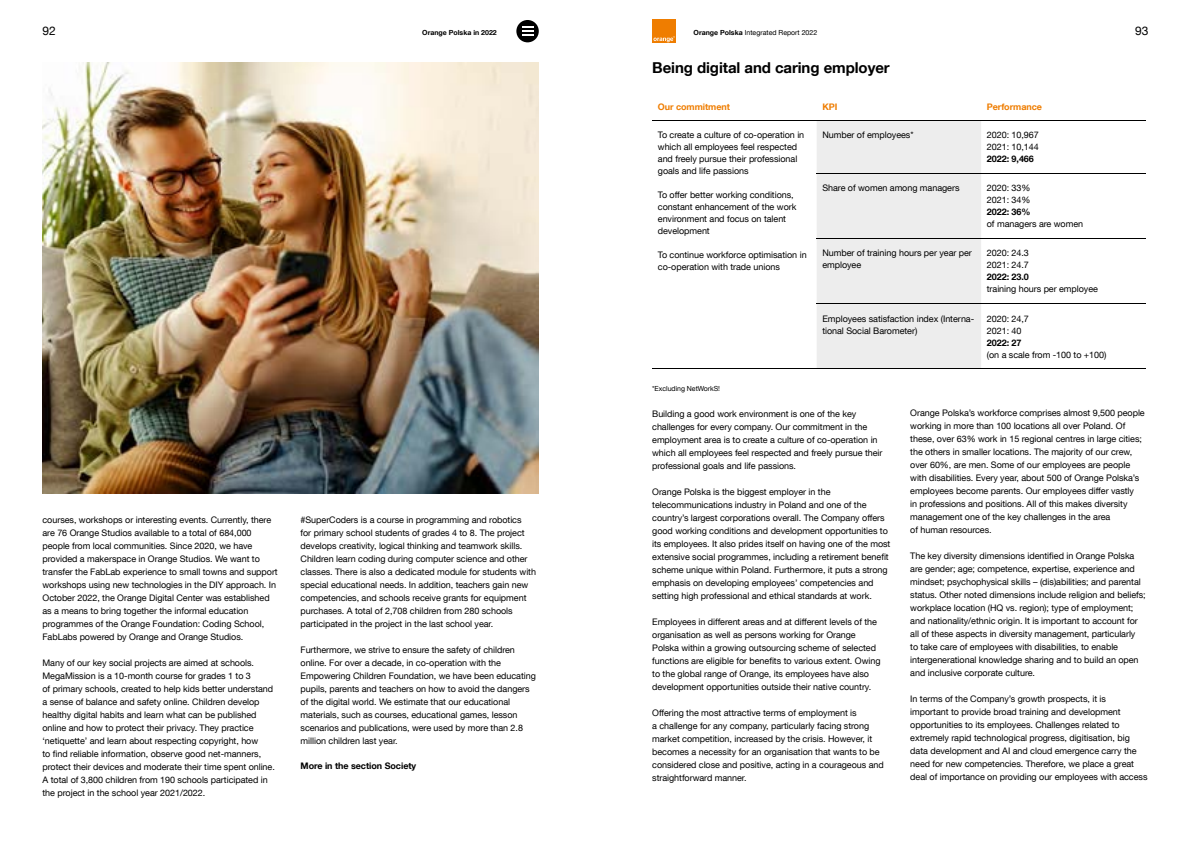
<style>
.page{position:relative;width:1191px;height:842px;background:#fff}
.page>*{position:absolute;margin:0;border:0;box-sizing:border-box;transform-origin:0 0}
.t1{font:700 15px "Helvetica Neue LT Com";letter-spacing:-.005em;color:#000}
.t2{font:12px "Helvetica Neue LT Com";color:#000}
.t3{font:9px/13px "Helvetica Neue LT Com";letter-spacing:-.005em;color:#000}
.t4{font:700 9px "Helvetica Neue LT Com";letter-spacing:-.005em;color:#000}
.t5{font:700 9px "Helvetica Neue LT Com";letter-spacing:-.005em;color:#ef7d00}
.t6{font:7px "Helvetica Neue LT Com";color:#000}
.t7{font:700 7px "Helvetica Neue LT Com";color:#000}
.s1{font-weight:700}
</style>
<div class="page">
<div style="left:516px;top:20px;width:23px;height:22px;background:#000;border-radius:50%"></div>
<svg style="left:522px;top:27px;width:11px;height:9px"></svg>
<div style="left:652px;top:19px;width:24px;height:24px;background:#ef7d00"></div>
<svg style="left:653px;top:36px;width:22px;height:6px"></svg>
<div style="left:816px;top:121px;width:165px;height:248px;background:#ededed"></div>
<hr style="left:652px;top:120px;width:164px;height:1px;background:#000">
<hr style="left:816px;top:120px;width:165px;height:1px;background:#000">
<hr style="left:981px;top:120px;width:164px;height:1px;background:#000">
<hr style="left:816px;top:173px;width:165px;height:1px;background:#000">
<hr style="left:981px;top:173px;width:164px;height:1px;background:#000">
<hr style="left:816px;top:238px;width:165px;height:1px;background:#000">
<hr style="left:981px;top:238px;width:164px;height:1px;background:#000">
<hr style="left:816px;top:304px;width:165px;height:1px;background:#000">
<hr style="left:981px;top:304px;width:164px;height:1px;background:#000">
<hr style="left:652px;top:369px;width:164px;height:1px;background:#000">
<hr style="left:816px;top:369px;width:165px;height:1px;background:#000">
<hr style="left:981px;top:369px;width:164px;height:1px;background:#000">
<img style="left:43px;top:62px;width:496px;height:431px">
<h2 class="t2" style="left:43px;top:24px;width:15px">92</h2>
<p class="t7" style="left:422px;top:28px;width:76px">Orange Polska in 2022</p>
<p class="t6" style="left:693px;top:28px;width:125px"><span class="s1">Orange Polska</span> Integrated Report 2022</p>
<h2 class="t2" style="left:1135px;top:24px;width:15px">93</h2>
<p class="t3" style="left:43px;top:513px;width:237px">courses, workshops or interesting events. Currently, there are 76 Orange Studios available to a total of 684,000 people from local communities. Since 2020, we have provided a makerspace in Orange Studios. We want to transfer the FabLab experience to small towns and support workshops using new technologies in the DIY approach. In October 2022, the Orange Digital Center was established as a means to bring together the informal education programmes of the Orange Foundation: Coding School, FabLabs powered by Orange and Orange Studios.</p>
<p class="t3" style="left:43px;top:656px;width:234px">Many of our key social projects are aimed at schools.<br>MegaMission is a 10-month course for grades 1 to 3<br>of primary schools, created to help kids better understand a sense of balance and safety online. Children develop healthy digital habits and learn what can be published online and how to protect their privacy. They practice ‘netiquette’ and learn about respecting copyright, how<br>to find reliable information, observe good net-manners, protect their devices and moderate their time spent online.<br>A total of 3,800 children from 190 schools participated in the project in the school year 2021/2022.</p>
<p class="t3" style="left:300px;top:513px;width:237px">#SuperCoders is a course in programming and robotics<br>for primary school students of grades 4 to 8. The project develops creativity, logical thinking and teamwork skills.<br>Children learn coding during computer science and other classes. There is also a dedicated module for students with special educational needs. In addition, teachers gain new competencies, and schools receive grants for equipment purchases. A total of 2,708 children from 280 schools participated in the project in the last school year.</p>
<p class="t3" style="left:300px;top:643px;width:237px">Furthermore, we strive to ensure the safety of children online. For over a decade, in co-operation with the Empowering Children Foundation, we have been educating pupils, parents and teachers on how to avoid the dangers of the digital world. We estimate that our educational materials, such as courses, educational games, lesson scenarios and publications, were used by more than 2.8 million children last year.</p>
<p class="t4" style="left:300px;top:760px;width:117px">More in the section Society</p>
<h1 class="t1" style="left:652px;top:58px;width:239px">Being digital and caring employer</h1>
<p class="t5" style="left:658px;top:101px;width:74px">Our commitment</p>
<p class="t5" style="left:822px;top:101px;width:17px">KPI</p>
<p class="t5" style="left:986px;top:101px;width:57px">Performance</p>
<p class="t3" style="left:658px;top:129px;width:148px;line-height:12px">To create a culture of co-operation in which all employees feel respected and freely pursue their professional goals and life passions</p>
<p class="t3" style="left:658px;top:189px;width:140px;line-height:12px">To offer better working conditions, constant enhancement of the work environment and focus on talent development</p>
<p class="t3" style="left:658px;top:249px;width:150px;line-height:12px">To continue workforce optimisation in co-operation with trade unions</p>
<p class="t3" style="left:822px;top:128px;width:93px">Number of employees*</p>
<p class="t3" style="left:986px;top:129px;width:54px;line-height:12px">2020: 10,967<br>2021: 10,144</p>
<p class="t4" style="left:986px;top:153px;width:49px">2022: 9,466</p>
<p class="t3" style="left:822px;top:181px;width:139px">Share of women among managers</p>
<p class="t3" style="left:986px;top:182px;width:45px;line-height:12px">2020: 33%<br>2021: 34%</p>
<p class="t4" style="left:986px;top:206px;width:45px">2022: 36%</p>
<p class="t3" style="left:986px;top:217px;width:98px">of managers are women</p>
<p class="t3" style="left:822px;top:247px;width:151px;line-height:12px">Number of training hours per year per employee</p>
<p class="t3" style="left:986px;top:247px;width:44px;line-height:12px">2020: 24.3<br>2021: 24.7</p>
<p class="t4" style="left:986px;top:272px;width:44px">2022: 23.0</p>
<p class="t3" style="left:986px;top:282px;width:113px">training hours per employee</p>
<p class="t3" style="left:822px;top:312px;width:153px;line-height:12px">Employees satisfaction index (Interna&shy;tional Social Barometer)</p>
<p class="t3" style="left:986px;top:312px;width:44px;line-height:12px">2020: 24,7<br>2021: 40</p>
<p class="t4" style="left:986px;top:337px;width:36px">2022: 27</p>
<p class="t3" style="left:986px;top:348px;width:121px">(on a scale from -100 to +100)</p>
<p class="t6" style="left:652px;top:384px;width:69px">*Excluding NetWorkS!</p>
<p class="t3" style="left:652px;top:407px;width:232px">Building a good work environment is one of the key challenges for every company. Our commitment in the employment area is to create a culture of co-operation in which all employees feel respected and freely pursue their professional goals and life passions.</p>
<p class="t3" style="left:652px;top:485px;width:240px">Orange Polska is the biggest employer in the telecommunications industry in Poland and one of the country’s largest corporations overall. The Company offers good working conditions and development opportunities to its employees. It also prides itself on having one of the most extensive social programmes, including a retirement benefit scheme unique within Poland. Furthermore, it puts a strong emphasis on developing employees’ competencies and setting high professional and ethical standards at work.</p>
<p class="t3" style="left:652px;top:615px;width:230px">Employees in different areas and at different levels of the organisation as well as persons working for Orange Polska within a growing outsourcing scheme of selected functions are eligible for benefits to various extent. Owing to the global range of Orange, its employees have also development opportunities outside their native country.</p>
<p class="t3" style="left:652px;top:706px;width:233px">Offering the most attractive terms of employment is<br>a challenge for any company, particularly facing strong market competition, increased by the crisis. However, it becomes a necessity for an organisation that wants to be considered close and positive, acting in a courageous and straightforward manner.</p>
<p class="t3" style="left:910px;top:406px;width:236px">Orange Polska’s workforce comprises almost 9,500 people working in more than 100 locations all over Poland. Of these, over 63% work in 15 regional centres in large cities; the others in smaller locations. The majority of our crew, over 60%, are men. Some of our employees are people with disabilities. Every year, about 500 of Orange Polska’s employees become parents. Our employees differ vastly<br>in professions and positions. All of this makes diversity management one of the key challenges in the area<br>of human resources.</p>
<p class="t3" style="left:910px;top:549px;width:237px">The key diversity dimensions identified in Orange Polska are gender; age; competence, expertise, experience and mindset; psychophysical skills – (dis)abilities; and parental status. Other noted dimensions include religion and beliefs; workplace location (HQ vs. region); type of employment; and nationality/ethnic origin. It is important to account for all of these aspects in diversity management, particularly<br>to take care of employees with disabilities, to enable intergenerational knowledge sharing and to build an open and inclusive corporate culture.</p>
<p class="t3" style="left:910px;top:692px;width:239px">In terms of the Company’s growth prospects, it is<br>important to provide broad training and development opportunities to its employees. Challenges related to extremely rapid technological progress, digitisation, big data development and AI and cloud emergence carry the need for new competencies. Therefore, we place a great deal of importance on providing our employees with access</p>
</div>
